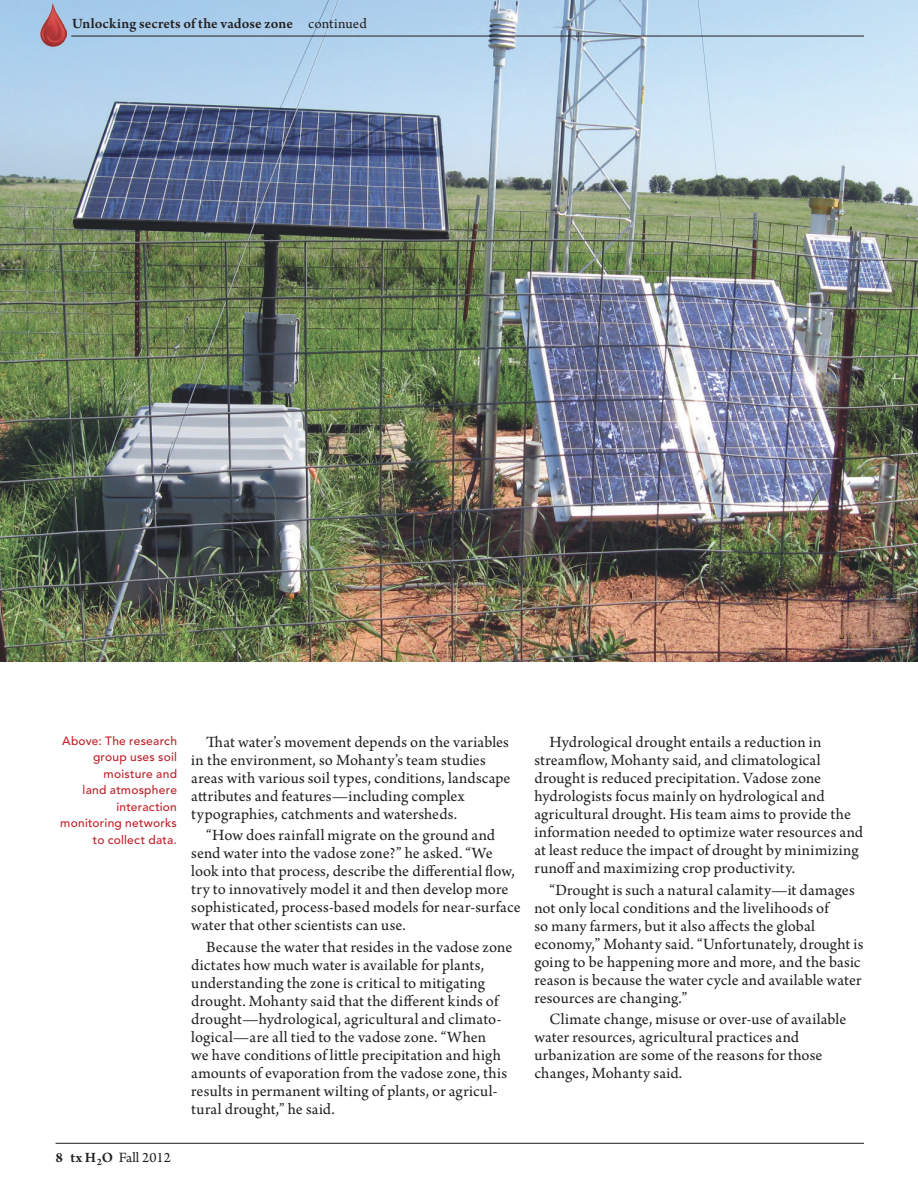
<style>
.page{position:relative;width:918px;height:1188px;background:#fff}
.page>*{position:absolute;margin:0;border:0;box-sizing:border-box;transform-origin:0 0}
.body{font:16.5px/18px "Arno Pro";letter-spacing:.005em;color:#231f20}
.StoryBy_PageFurnitur{font:600 15px "Arno Pro";letter-spacing:.01em;color:#231f20}
.t1{font:15px "Arno Pro";color:#231f20}
.t2{font:500 12px/16.5px "Avenir";letter-spacing:.02em;color:#be2028;text-align:right}
.s1{font-weight:400}
.s2{font-weight:700}
.s3{font-weight:600}
</style>
<div class="page">
<img style="left:0;top:0;width:918px;height:662px">
<hr style="left:56px;top:1143px;width:808px;height:1px;background:#231f20">
<hr style="left:71px;top:36px;width:793px;height:1px;background:#231f20">
<img style="left:40px;top:2px;width:26px;height:45px">
<p class="StoryBy_PageFurnitur" style="left:72px;top:15px;width:296px">Unlocking secrets of the vadose zone <span class="s1">continued</span></p>
<p class="t2" style="left:60px;top:733px;width:118px">Above: The research group uses soil moisture and<br>land atmosphere interaction monitoring networks to collect data.</p>
<p class="body" style="left:191px;top:734px;width:321px;text-indent:15px">That water’s movement depends on the variables in the environment, so Mohanty’s team studies areas with various soil types, conditions, landscape attributes and features—including complex typographies, catchments and watersheds.</p>
<p class="body" style="left:191px;top:827px;width:331px;text-indent:15px">“How does rainfall migrate on the ground and send water into the vadose zone?” he asked. “We look into that process, describe the differential flow, try to innovatively model it and then develop more sophisticated, process-based models for near-surface water that other scientists can use.</p>
<p class="body" style="left:191px;top:939px;width:323px;text-indent:15px">Because the water that resides in the vadose zone dictates how much water is available for plants, understanding the zone is critical to mitigating drought. Mohanty said that the different kinds of drought—hydrological, agricultural and climato&shy;logical—are all tied to the vadose zone. “When<br>we have conditions of little precipitation and high amounts of evaporation from the vadose zone, this results in permanent wilting of plants, or agricul&shy;tural drought,” he said.</p>
<p class="t1" style="left:56px;top:1149px;width:117px"><span class="s2">8</span> <span class="s3">tx H</span><sub>2</sub><span class="s3">O</span> Fall 2012</p>
<p class="body" style="left:534px;top:734px;width:330px;text-indent:15px">Hydrological drought entails a reduction in streamflow, Mohanty said, and climatological drought is reduced precipitation. Vadose zone hydrologists focus mainly on hydrological and agricultural drought. His team aims to provide the information needed to optimize water resources and at least reduce the impact of drought by minimizing runoff and maximizing crop productivity.</p>
<p class="body" style="left:534px;top:882px;width:331px;text-indent:15px">“Drought is such a natural calamity—it damages not only local conditions and the livelihoods of<br>so many farmers, but it also affects the global economy,” Mohanty said. “Unfortunately, drought is going to be happening more and more, and the basic reason is because the water cycle and available water resources are changing.”</p>
<p class="body" style="left:534px;top:1011px;width:313px;text-indent:15px">Climate change, misuse or over-use of available water resources, agricultural practices and urbanization are some of the reasons for those changes, Mohanty said.</p>
</div>
